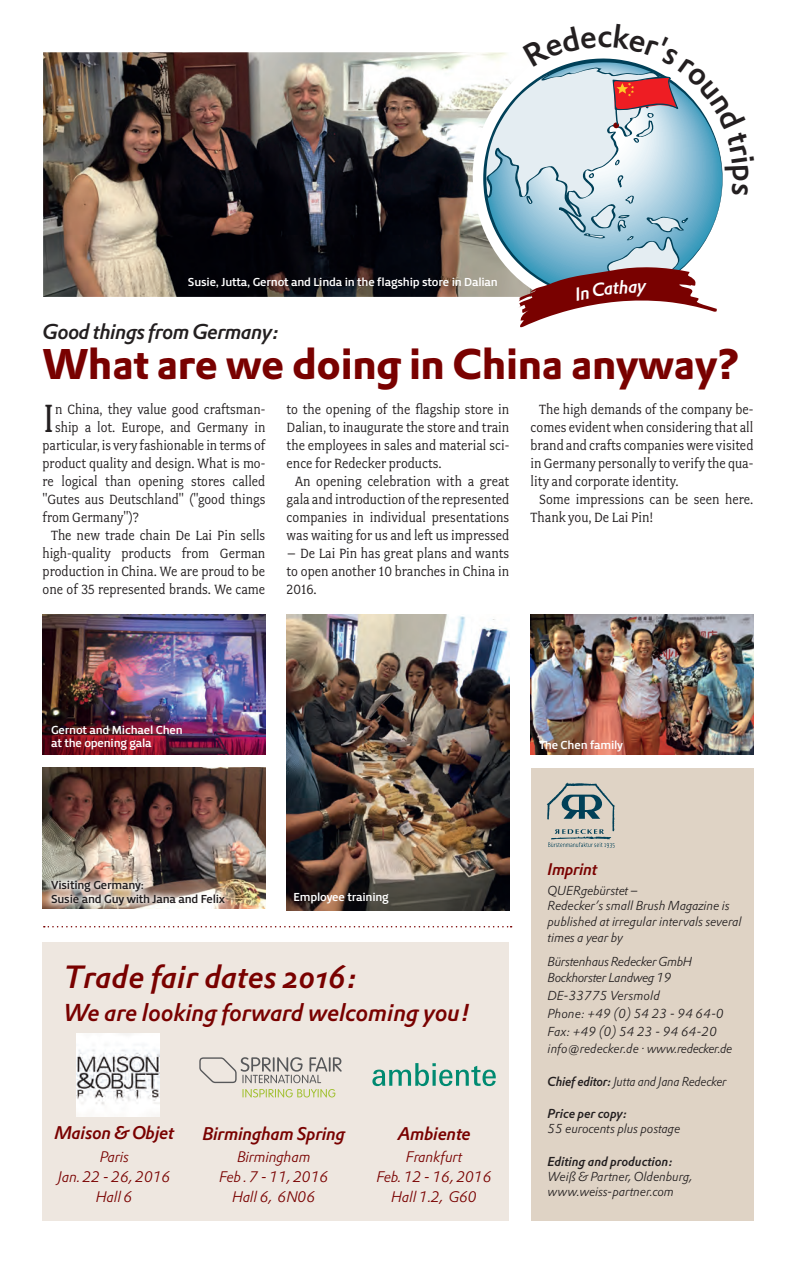
<style>
.page{position:relative;width:796px;height:1263px;background:#fff}
.page>*{position:absolute;margin:0;border:0;box-sizing:border-box;transform-origin:0 0}
.t1{font:44.25px "Fairplex Narrow";color:#231f20}
.t2{font:42px "DTL Prokyon T Bold";letter-spacing:-.01em;color:#790100}
.t3{font:italic 31.5px "DTL Prokyon ST Medium";color:#790100}
.t4{font:italic 23.85px "DTL Prokyon ST Medium";letter-spacing:-.01em;color:#790100}
.t5{font:italic 21px "DTL Prokyon T Medium";letter-spacing:-.03em;color:#231f20}
.t6{font:italic 18px "DTL Prokyon ST Medium";letter-spacing:-.02em;color:#790100}
.t7{font:italic 16.5px "DTL Prokyon ST Medium";letter-spacing:-.02em;color:#790100}
.t8{font:15px/18px "Fairplex Narrow";color:#231f20;text-align:justify}
.t9{font:italic 15px/20.1px "DTL Prokyon T Light";letter-spacing:-.02em;color:#790100;text-align:center}
.t10{font:italic 12.75px/15.8px "DTL Prokyon T Light";letter-spacing:-.01em;color:#231f20}
.t11{font:italic 12.75px/15.8px "DTL Prokyon T Light";letter-spacing:-.03em;color:#231f20}
.t12{font:italic 12.75px "DTL Prokyon T Medium";letter-spacing:-.01em;color:#231f20}
.t13{font:italic 12.75px "DTL Prokyon T Light";letter-spacing:-.01em;color:#231f20;scale:.96 1}
.t14{font:12px/13.5px "Priva Three Pro";letter-spacing:-.02em;color:#fff}
.t15{font:12px/13.5px "Priva Three Pro";letter-spacing:-.02em;color:#231f20}
.s1{font-family:"DTL Prokyon T Medium"}
</style>
<div class="page">
<div style="left:530px;top:768px;width:223px;height:452px;background:#dfd3c5"></div>
<div style="left:43px;top:943px;width:466px;height:278px;background:#eee7e0"></div>
<img style="left:43px;top:52px;width:438px;height:245px">
<img style="left:530px;top:614px;width:223px;height:141px">
<img style="left:43px;top:614px;width:222px;height:141px">
<img style="left:43px;top:768px;width:222px;height:141px">
<img style="left:286px;top:614px;width:223px;height:297px">
<svg style="left:547px;top:782px;width:67px;height:66px"></svg>
<svg style="left:44px;top:926px;width:467px;height:1px"></svg>
<svg style="left:372px;top:1063px;width:123px;height:23px"></svg>
<svg style="left:199px;top:1057px;width:142px;height:26px"></svg>
<svg style="left:242px;top:1089px;width:93px;height:8px"></svg>
<img style="left:77px;top:1033px;width:83px;height:83px">
<img style="left:44px;top:874px;width:188px;height:35px">
<svg style="left:481px;top:52px;width:242px;height:275px"></svg>
<p class="t14" style="left:188px;top:275px;width:311px">Susie, Jutta, Gernot and Linda in the flagship store in Dalian</p>
<h3 class="t5" style="left:43px;top:317px;width:238px">Good things from Germany:</h3>
<h2 class="t2" style="left:43px;top:336px;width:699px">What are we doing in China anyway?</h2>
<h1 class="t1" style="left:43px;top:393px;width:14px">I</h1>
<p class="t8" style="left:55px;top:400px;width:211px">n China, they value good craftsman-</p>
<p class="t8" style="left:55px;top:418px;width:211px">ship a lot. Europe, and Germany in</p>
<p class="t8" style="left:43px;top:436px;width:224px">particular, is very fashionable in terms of</p>
<p class="t8" style="left:43px;top:454px;width:224px">product quality and design. What is mo-</p>
<p class="t8" style="left:43px;top:472px;width:224px">re logical than opening stores called</p>
<p class="t8" style="left:43px;top:490px;width:224px">"Gutes aus Deutschland" ("good things</p>
<p class="t8" style="left:43px;top:508px;width:98px">from Germany")?</p>
<p class="t8" style="left:51px;top:526px;width:216px">The new trade chain De Lai Pin sells</p>
<p class="t8" style="left:43px;top:544px;width:224px">high-quality products from German</p>
<p class="t8" style="left:43px;top:562px;width:224px">production in China. We are proud to be</p>
<p class="t8" style="left:43px;top:580px;width:224px">one of 35 represented brands. We came</p>
<p class="t8" style="left:286px;top:400px;width:224px">to the opening of the flagship store in</p>
<p class="t8" style="left:286px;top:418px;width:224px">Dalian, to inaugurate the store and train</p>
<p class="t8" style="left:286px;top:436px;width:224px">the employees in sales and material sci-</p>
<p class="t8" style="left:286px;top:454px;width:156px">ence for Redecker products.</p>
<p class="t8" style="left:295px;top:472px;width:216px">An opening celebration with a great</p>
<p class="t8" style="left:286px;top:490px;width:224px">gala and introduction of the represented</p>
<p class="t8" style="left:286px;top:508px;width:224px">companies in individual presentations</p>
<p class="t8" style="left:286px;top:526px;width:224px">was waiting for us and left us impressed</p>
<p class="t8" style="left:286px;top:544px;width:224px">– De Lai Pin has great plans and wants to open another 10 branches in China in 2016.</p>
<p class="t8" style="left:539px;top:400px;width:216px">The high demands of the company be-</p>
<p class="t8" style="left:530px;top:418px;width:224px">comes evident when considering that all</p>
<p class="t8" style="left:530px;top:436px;width:224px">brand and crafts companies were visited</p>
<p class="t8" style="left:530px;top:454px;width:224px">in Germany personally to verify the qua-</p>
<p class="t8" style="left:530px;top:472px;width:149px">lity and corporate identity.</p>
<p class="t8" style="left:539px;top:490px;width:216px">Some impressions can be seen here.</p>
<p class="t8" style="left:530px;top:508px;width:124px">Thank you, De Lai Pin!</p>
<p class="t14" style="left:51px;top:723px;width:133px">Gernot and Michael Chen at the opening gala</p>
<p class="t15" style="left:51px;top:878px;width:176px">Visiting Germany:<br>Susie and Guy with Jana and Felix</p>
<p class="t14" style="left:293px;top:890px;width:97px">Employee training</p>
<h3 class="t3" style="left:64px;top:956px;width:295px">Trade fair dates 2016:</h3>
<h3 class="t4" style="left:64px;top:996px;width:407px">We are looking forward welcoming you!</h3>
<p class="t6" style="left:54px;top:1121px;width:121px">Maison &amp; Objet</p>
<p class="t9" style="left:58px;top:1146px;width:114px">Paris<br>Jan. 22 - 26, 2016<br>Hall 6</p>
<p class="t6" style="left:202px;top:1122px;width:144px">Birmingham Spring</p>
<p class="t9" style="left:219px;top:1147px;width:111px">Birmingham<br>Feb . 7 - 11, 2016<br>Hall 6, 6N06</p>
<p class="t6" style="left:397px;top:1122px;width:75px">Ambiente</p>
<p class="t9" style="left:376px;top:1147px;width:117px">Frankfurt<br>Feb. 12 - 16, 2016<br>Hall 1.2, G60</p>
<p class="t14" style="left:539px;top:738px;width:85px">The Chen family</p>
<p class="t7" style="left:547px;top:858px;width:51px">Imprint</p>
<p class="t10" style="left:547px;top:882px;width:195px">QUERgebürstet –<br>Redecker’s small Brush Magazine is published at irregular intervals several times a year by</p>
<p class="t11" style="left:547px;top:954px;width:146px">Bürstenhaus Redecker GmbH<br>Bockhorster Landweg 19</p>
<p class="t10" style="left:547px;top:986px;width:186px;line-height:17.9px">DE-33775 Versmold<br>Phone: +49 (0) 54 23 - 94 64-0<br>Fax: +49 (0) 54 23 - 94 64-20 info@redecker.de · www.redecker.de</p>
<p class="t13" style="left:547px;top:1073px;width:188px"><span class="s1">Chief editor:</span> Jutta and Jana Redecker</p>
<p class="t12" style="left:547px;top:1105px;width:81px">Price per copy:</p>
<p class="t10" style="left:547px;top:1121px;width:134px">55 eurocents plus postage</p>
<p class="t12" style="left:547px;top:1153px;width:127px">Editing and production:</p>
<p class="t10" style="left:547px;top:1169px;width:146px;line-height:15.3px">Weiß &amp; Partner, Oldenburg, www.weiss-partner.com</p>
</div>
